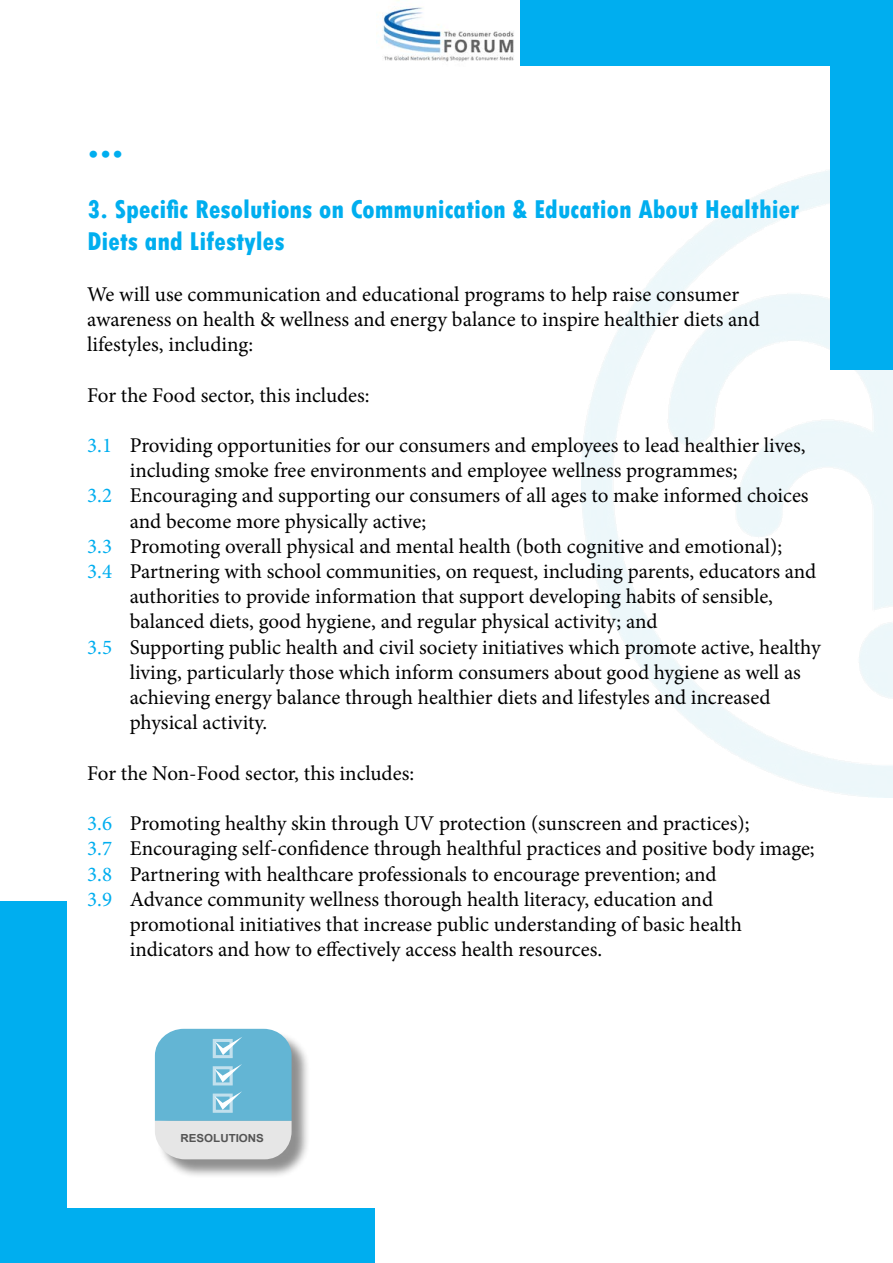
<style>
.page{position:relative;width:893px;height:1263px;background:#fff}
.page>*{position:absolute;margin:0;border:0;box-sizing:border-box;transform-origin:0 0}
.t1{font:800 condensed 45px "Tw Cen";color:#00aeef}
.t2{font:800 condensed 27px/32.4px "Tw Cen";color:#00aeef}
.t3{font:21px/25.2px "Minion Pro";color:#000}
.t4{font:21px/25.2px "Minion Pro";color:#00aeef}
.t5{font:700 11.1px "Arial";color:#545454;scale:1.04 1}
</style>
<div class="page">
<img style="left:376px;top:0;width:138px;height:62px">
<div style="left:520px;top:0;width:373px;height:66px;background:#00aeef"></div>
<div style="left:0;top:901px;width:67px;height:314px;background:#00aeef"></div>
<div style="left:0;top:1209px;width:374px;height:54px;background:#00aeef"></div>
<div style="left:830px;top:56px;width:63px;height:314px;background:#00aeef"></div>
<div style="left:157px;top:1030px;width:153px;height:148px;background:#000;opacity:.44"></div>
<svg style="left:155px;top:1029px;width:137px;height:130px;background:#91c6da"></svg>
<h1 class="t1" style="left:87px;top:116px;width:38px">...</h1>
<p class="t2" style="left:87px;top:193px;width:714px">3. Specific Resolutions on Communication &amp; Education About Healthier<br>Diets and Lifestyles</p>
<p class="t3" style="left:87px;top:282px;width:674px">We will use communication and educational programs to help raise consumer awareness on health &amp; wellness and energy balance to inspire healthier diets and lifestyles, including:</p>
<p class="t3" style="left:87px;top:382px;width:284px">For the Food sector, this includes:</p>
<p class="t3" style="left:130px;top:433px;width:692px">Providing opportunities for our consumers and employees to lead healthier lives, including smoke free environments and employee wellness programmes; Encouraging and supporting our consumers of all ages to make informed choices and become more physically active;<br>Promoting overall physical and mental health (both cognitive and emotional); Partnering with school communities, on request, including parents, educators and authorities to provide information that support developing habits of sensible, balanced diets, good hygiene, and regular physical activity; and<br>Supporting public health and civil society initiatives which promote active, healthy living, particularly those which inform consumers about good hygiene as well as achieving energy balance through healthier diets and lifestyles and increased physical activity.</p>
<p class="t3" style="left:87px;top:760px;width:328px">For the Non-Food sector, this includes:</p>
<p class="t3" style="left:130px;top:811px;width:686px">Promoting healthy skin through UV protection (sunscreen and practices); Encouraging self-confidence through healthful practices and positive body image; Partnering with healthcare professionals to encourage prevention; and<br>Advance community wellness thorough health literacy, education and promotional initiatives that increase public understanding of basic health indicators and how to effectively access health resources.</p>
<p class="t4" style="left:87px;top:433px;width:26px">3.1</p>
<p class="t4" style="left:87px;top:483px;width:26px">3.2</p>
<p class="t4" style="left:87px;top:534px;width:26px">3.3<br>3.4</p>
<p class="t4" style="left:87px;top:634px;width:26px">3.5</p>
<p class="t4" style="left:87px;top:811px;width:26px;text-align:justify">3.6<br>3.7<br>3.8<br>3.9</p>
<p class="t5" style="left:180px;top:1131px;width:82px">RESOLUTIONS</p>
</div>
